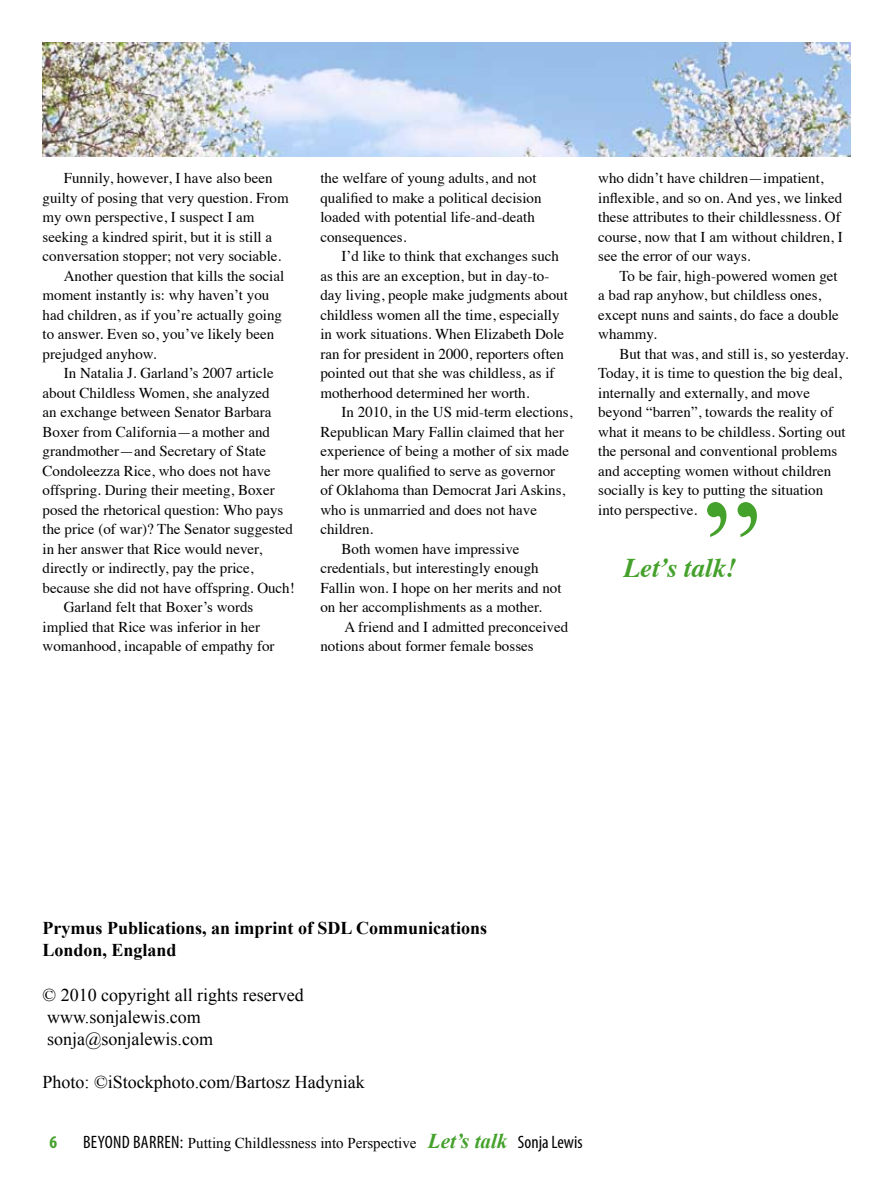
<style>
.page{position:relative;width:893px;height:1187px;background:#fff}
.page>*{position:absolute;margin:0;border:0;box-sizing:border-box;transform-origin:0 0}
.t1{font:italic 700 27px "Times";color:#44a12b}
.t2{font:18px/21.6px "Times New Roman";color:#000}
.t3{font:700 18px/21.6px "Times New Roman";color:#000}
.t4{font:700 condensed 18px "Myriad Pro";color:#44a12b}
.t5{font:15px/19.5px "Times";color:#000}
.t6{font:15px "Times New Roman";color:#000}
.s1{font-family:"Myriad Pro";font-stretch:condensed;font-size:18px}
.s2{font-weight:700;font-style:italic;font-size:21px;color:#44a12b}
</style>
<div class="page">
<img style="left:43px;top:43px;width:807px;height:113px">
<svg style="left:707px;top:502px;width:50px;height:35px"></svg>
<p class="t5" style="left:64px;top:167px;width:210px">Funnily, however, I have also been</p>
<p class="t5" style="left:43px;top:187px;width:248px">guilty of posing that very question. From</p>
<p class="t5" style="left:43px;top:206px;width:214px">my own perspective, I suspect I am</p>
<p class="t5" style="left:43px;top:226px;width:231px">seeking a kindred spirit, but it is still a</p>
<p class="t5" style="left:43px;top:245px;width:240px">conversation stopper; not very sociable.</p>
<p class="t5" style="left:64px;top:265px;width:222px">Another question that kills the social</p>
<p class="t5" style="left:43px;top:284px;width:228px">moment instantly is: why haven’t you</p>
<p class="t5" style="left:43px;top:304px;width:241px">had children, as if you’re actually going</p>
<p class="t5" style="left:43px;top:323px;width:233px">to answer. Even so, you’ve likely been</p>
<p class="t5" style="left:43px;top:343px;width:116px">prejudged anyhow.</p>
<p class="t5" style="left:64px;top:362px;width:211px">In Natalia J. Garland’s 2007 article</p>
<p class="t5" style="left:43px;top:382px;width:229px">about Childless Women, she analyzed</p>
<p class="t5" style="left:43px;top:401px;width:231px">an exchange between Senator Barbara</p>
<p class="t5" style="left:43px;top:421px;width:229px">Boxer from California—a mother and</p>
<p class="t5" style="left:43px;top:440px;width:225px">grandmother—and Secretary of State</p>
<p class="t5" style="left:43px;top:460px;width:230px">Condoleezza Rice, who does not have</p>
<p class="t5" style="left:43px;top:479px;width:234px">offspring. During their meeting, Boxer</p>
<p class="t5" style="left:43px;top:499px;width:242px">posed the rhetorical question: Who pays</p>
<p class="t5" style="left:43px;top:518px;width:252px">the price (of war)? The Senator suggested</p>
<p class="t5" style="left:43px;top:538px;width:221px">in her answer that Rice would never,</p>
<p class="t5" style="left:43px;top:557px;width:213px">directly or indirectly, pay the price,</p>
<p class="t5" style="left:43px;top:577px;width:254px">because she did not have offspring. Ouch!</p>
<p class="t5" style="left:64px;top:596px;width:191px">Garland felt that Boxer’s words</p>
<p class="t5" style="left:43px;top:616px;width:219px">implied that Rice was inferior in her</p>
<p class="t5" style="left:43px;top:635px;width:234px">womanhood, incapable of empathy for</p>
<p class="t5" style="left:320px;top:167px;width:223px">the welfare of young adults, and not qualified to make a political decision loaded with potential life-and-death consequences.</p>
<p class="t5" style="left:320px;top:245px;width:249px;text-indent:21px">I’d like to think that exchanges such as this are an exception, but in day-to&shy;day living, people make judgments about childless women all the time, especially in work situations. When Elizabeth Dole ran for president in 2000, reporters often pointed out that she was childless, as if motherhood determined her worth.</p>
<p class="t5" style="left:342px;top:401px;width:232px">In 2010, in the US mid-term elections,</p>
<p class="t5" style="left:320px;top:421px;width:245px">Republican Mary Fallin claimed that her</p>
<p class="t5" style="left:320px;top:440px;width:250px">experience of being a mother of six made</p>
<p class="t5" style="left:320px;top:460px;width:236px">her more qualified to serve as governor</p>
<p class="t5" style="left:320px;top:479px;width:246px">of Oklahoma than Democrat Jari Askins,</p>
<p class="t5" style="left:320px;top:499px;width:218px">who is unmarried and does not have</p>
<p class="t5" style="left:320px;top:518px;width:54px">children.</p>
<p class="t5" style="left:342px;top:538px;width:179px">Both women have impressive</p>
<p class="t5" style="left:320px;top:557px;width:220px">credentials, but interestingly enough</p>
<p class="t5" style="left:320px;top:577px;width:243px">Fallin won. I hope on her merits and not</p>
<p class="t5" style="left:320px;top:596px;width:223px">on her accomplishments as a mother.</p>
<p class="t5" style="left:344px;top:616px;width:225px">A friend and I admitted preconceived</p>
<p class="t5" style="left:320px;top:635px;width:215px">notions about former female bosses</p>
<p class="t5" style="left:598px;top:167px;width:246px">who didn’t have children—impatient, inflexible, and so on. And yes, we linked these attributes to their childlessness. Of course, now that I am without children, I see the error of our ways.</p>
<p class="t5" style="left:598px;top:265px;width:242px;text-indent:21px">To be fair, high-powered women get a bad rap anyhow, but childless ones, except nuns and saints, do face a double whammy.</p>
<p class="t5" style="left:598px;top:343px;width:252px;text-indent:21px">But that was, and still is, so yesterday.<br>Today, it is time to question the big deal, internally and externally, and move beyond “barren”, towards the reality of what it means to be childless. Sorting out the personal and conventional problems and accepting women without children socially is key to putting the situation into perspective.</p>
<h1 class="t1" style="left:624px;top:542px;width:114px">Let’s talk!</h1>
<p class="t3" style="left:43px;top:917px;width:446px">Prymus Publications, an imprint of SDL Communications<br>London, England</p>
<p class="t2" style="left:43px;top:984px;width:263px">© 2010 copyright all rights reserved www.sonjalewis.com sonja@sonjalewis.com</p>
<p class="t2" style="left:43px;top:1070px;width:324px">Photo: ©iStockphoto.com/Bartosz Hadyniak</p>
<p class="t4" style="left:50px;top:1130px;width:9px">6</p>
<p class="t6" style="left:83px;top:1132px;width:501px"><span class="s1">BEYOND BARREN:</span> Putting Childlessness into Perspective <span class="s2">Let’s talk</span> <span class="s1">SONJA LEWIS</span></p>
</div>
